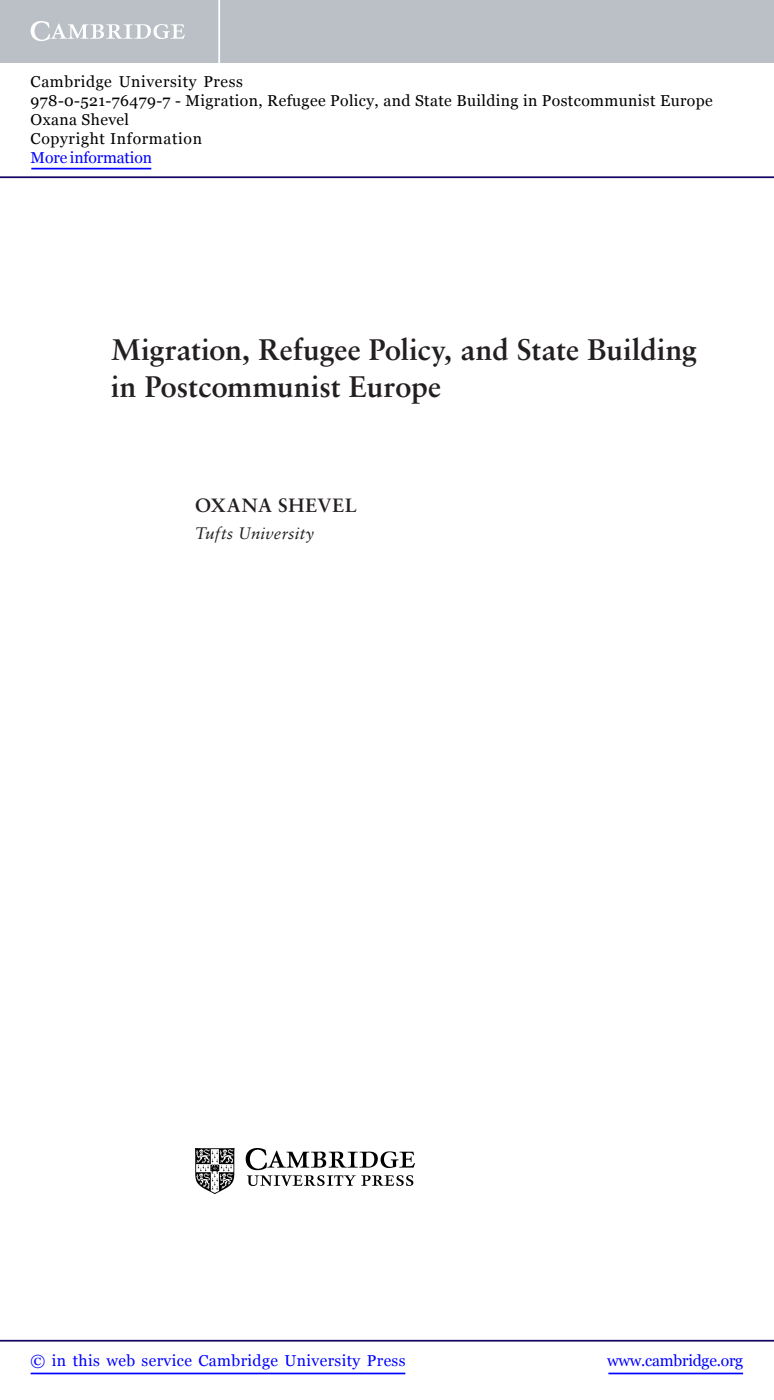
<style>
.page{position:relative;width:774px;height:1400px;background:#fff}
.page>*{position:absolute;margin:0;border:0;box-sizing:border-box;transform-origin:0 0}
.t1{font:700 29.75px/36.8px "Sabon LT Std";letter-spacing:-.005em;color:#231f20}
.t2{font:700 19.25px "Sabon LT Std";letter-spacing:.055em;color:#231f20}
.t3{font:italic 16.62px "Sabon LT Std";letter-spacing:.01em;color:#231f20}
.t4{font:15.75px/18.9px "Georgia";letter-spacing:.025em;color:#000}
.t5{font:15.75px "Georgia";letter-spacing:.025em;color:#00f}
.t6{font:15.75px "Georgia";letter-spacing:-.015em;color:#00f}
.t7{font:15.75px "Georgia";letter-spacing:-.01em;color:#00f}
</style>
<div class="page">
<hr style="left:608px;top:1373px;width:135px;height:1px;background:#00f">
<hr style="left:0;top:1340px;width:773px;height:2px;background:#150666">
<hr style="left:31px;top:1373px;width:374px;height:1px;background:#00f">
<div style="left:0;top:0;width:773px;height:63px;background:#bac0c6"></div>
<svg style="left:31px;top:21px;width:154px;height:20px"></svg>
<hr style="left:218px;top:0;width:2px;height:63px;background:#fff">
<hr style="left:0;top:176px;width:773px;height:2px;background:#150666">
<hr style="left:31px;top:168px;width:120px;height:1px;background:#00f">
<img style="left:195px;top:1148px;width:219px;height:46px">
<p class="t4" style="left:31px;top:72px;width:683px">Cambridge University Press<br>978-0-521-76479-7 - Migration, Refugee Policy, and State Building in Postcommunist Europe Oxana Shevel<br>Copyright Information</p>
<p class="t7" style="left:31px;top:148px;width:123px">More information</p>
<p class="t1" style="left:111px;top:331px;width:587px">Migration, Refugee Policy, and State Building in Postcommunist Europe</p>
<p class="t2" style="left:195px;top:494px;width:163px">Oxana Shevel</p>
<p class="t3" style="left:195px;top:523px;width:120px">Tufts University</p>
<p class="t5" style="left:31px;top:1352px;width:376px">© in this web service Cambridge University Press</p>
<p class="t6" style="left:607px;top:1352px;width:137px">www.cambridge.org</p>
</div>
